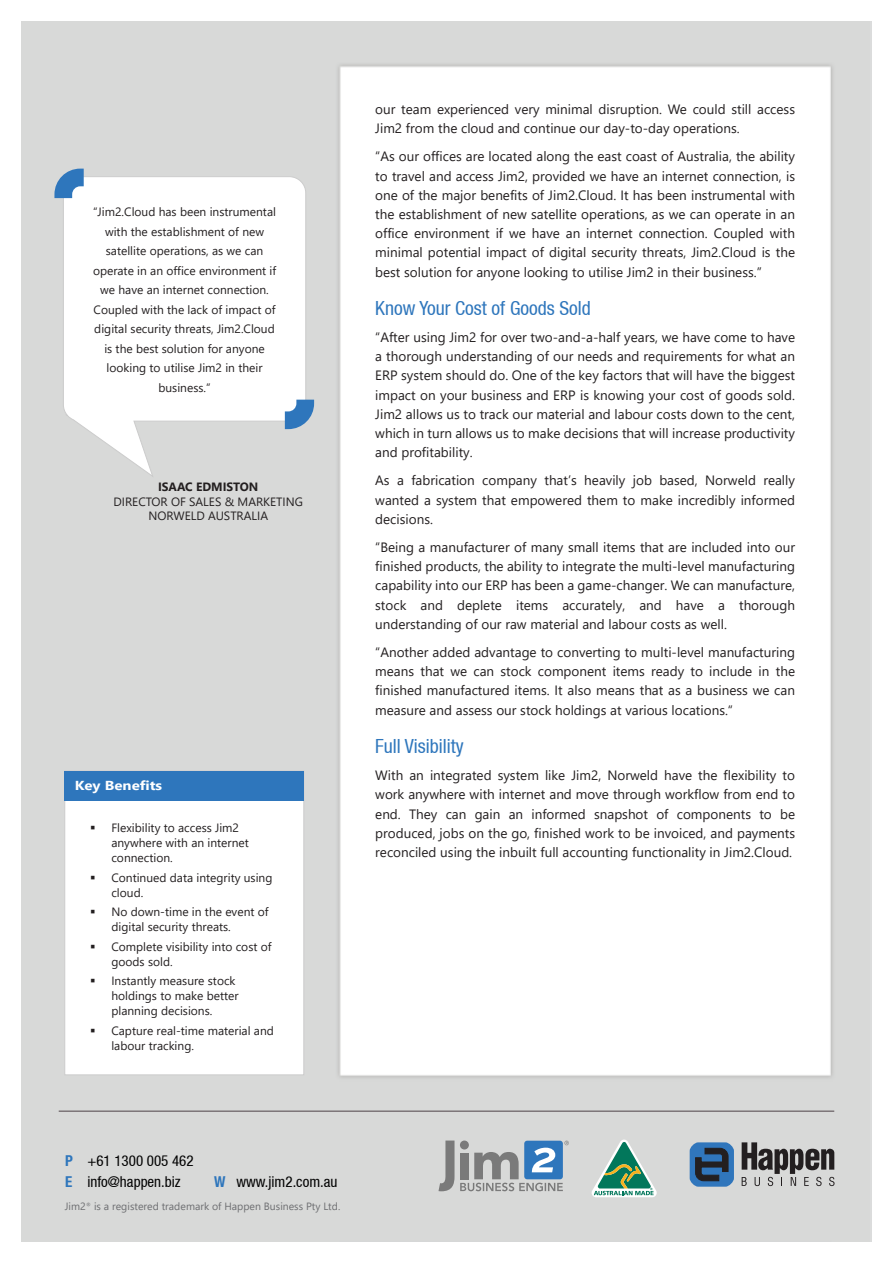
<style>
.page{position:relative;width:893px;height:1263px;background:#fff}
.page>*{position:absolute;margin:0;border:0;box-sizing:border-box;transform-origin:0 0}
.t1{font:condensed 19.5px "Helvetica Neue LT";color:#2e76bc}
.t2{font:condensed 15px/21px "Helvetica Neue LT";color:#010101}
.t3{font:13.5px/19.2px "Segoe UI";color:#231f20;text-align:justify}
.t4{font:700 13.05px "Segoe UI";color:#fff;scale:1.15 1}
.t5{font:12px/19.5px "Segoe UI";color:#231f20}
.t6{font:700 12px "Segoe UI";color:#231f20}
.t7{font:10.5px "Segoe UI";color:#6d6e71}
.s1{font-weight:700;color:#2e76bc}
</style>
<div class="page">
<img style="left:21px;top:21px;width:851px;height:1220px">
<svg style="left:63px;top:176px;width:243px;height:301px"></svg>
<svg style="left:54px;top:169px;width:30px;height:29px"></svg>
<svg style="left:285px;top:400px;width:29px;height:29px"></svg>
<hr style="left:59px;top:1111px;width:775px;height:1px;background:#4d4248">
<svg style="left:592px;top:1139px;width:65px;height:58px"></svg>
<div style="left:64px;top:770px;width:240px;height:305px;background:#fff;border:1px solid #ccc"></div>
<div style="left:65px;top:771px;width:239px;height:29px;background:#2e76bc"></div>
<div style="left:690px;top:1142px;width:44px;height:45px;background:#3076bc;border-radius:8px"></div>
<svg style="left:695px;top:1148px;width:33px;height:33px"></svg>
<svg style="left:742px;top:1142px;width:92px;height:44px"></svg>
<svg style="left:438px;top:1140px;width:16px;height:51px"></svg>
<svg style="left:460px;top:1141px;width:109px;height:50px"></svg>
<p class="t5" style="left:93px;top:201px;width:185px;text-align:center">“Jim2.Cloud has been instrumental with the establishment of new satellite operations, as we can operate in an office environment if we have an internet connection.<br>Coupled with the lack of impact of digital security threats, Jim2.Cloud is the best solution for anyone looking to utilise Jim2 in their business.”</p>
<p class="t6" style="left:158px;top:476px;width:102px">ISAAC EDMISTON</p>
<p class="t5" style="left:113px;top:493px;width:191px;line-height:14.4px;text-align:center">DIRECTOR OF SALES &amp; MARKETING<br>NORWELD AUSTRALIA</p>
<p class="t4" style="left:75px;top:773px;width:77px">Key Benefits</p>
<p class="t5" style="left:111px;top:820px;width:139px;line-height:15px;text-indent:-21px">▪ Flexibility to access Jim2 anywhere with an internet connection.</p>
<p class="t5" style="left:111px;top:869px;width:163px;line-height:15px;text-indent:-21px">▪ Continued data integrity using cloud.</p>
<p class="t5" style="left:111px;top:904px;width:159px;line-height:15px;text-indent:-21px">▪ No down-time in the event of digital security threats.</p>
<p class="t5" style="left:111px;top:938px;width:162px;line-height:15px;text-indent:-21px">▪ Complete visibility into cost of goods sold.</p>
<p class="t5" style="left:111px;top:973px;width:129px;line-height:15px;text-indent:-21px">▪ Instantly measure stock holdings to make better planning decisions.</p>
<p class="t5" style="left:111px;top:1022px;width:164px;line-height:15px;text-indent:-21px">▪ Capture real-time material and labour tracking.</p>
<p class="t3" style="left:375px;top:98px;width:421px">our team experienced very minimal disruption. We could still access<br>Jim2 from the cloud and continue our day-to-day operations.</p>
<p class="t3" style="left:375px;top:146px;width:421px">“As our offices are located along the east coast of Australia, the ability to travel and access Jim2, provided we have an internet connection, is one of the major benefits of Jim2.Cloud. It has been instrumental with the establishment of new satellite operations, as we can operate in an office environment if we have an internet connection. Coupled with minimal potential impact of digital security threats, Jim2.Cloud is the best solution for anyone looking to utilise Jim2 in their business.”</p>
<h1 class="t1" style="left:375px;top:297px;width:217px">Know Your Cost of Goods Sold</h1>
<p class="t3" style="left:375px;top:326px;width:421px">“After using Jim2 for over two-and-a-half years, we have come to have a thorough understanding of our needs and requirements for what an ERP system should do. One of the key factors that will have the biggest impact on your business and ERP is knowing your cost of goods sold.<br>Jim2 allows us to track our material and labour costs down to the cent, which in turn allows us to make decisions that will increase productivity and profitability.</p>
<p class="t3" style="left:375px;top:470px;width:421px">As a fabrication company that’s heavily job based, Norweld really wanted a system that empowered them to make incredibly informed decisions.</p>
<p class="t3" style="left:375px;top:536px;width:421px">“Being a manufacturer of many small items that are included into our finished products, the ability to integrate the multi-level manufacturing capability into our ERP has been a game-changer. We can manufacture, stock and deplete items accurately, and have a thorough understanding of our raw material and labour costs as well.</p>
<p class="t3" style="left:375px;top:641px;width:421px">“Another added advantage to converting to multi-level manufacturing means that we can stock component items ready to include in the finished manufactured items. It also means that as a business we can measure and assess our stock holdings at various locations.“</p>
<h1 class="t1" style="left:375px;top:735px;width:90px">Full Visibility</h1>
<p class="t3" style="left:375px;top:764px;width:421px">With an integrated system like Jim2, Norweld have the flexibility to work anywhere with internet and move through workflow from end to end. They can gain an informed snapshot of components to be produced, jobs on the go, finished work to be invoiced, and payments reconciled using the inbuilt full accounting functionality in Jim2.Cloud.</p>
<p class="t2" style="left:65px;top:1150px;width:130px"><span class="s1">P</span> +61 1300 005 462<br><span class="s1">E</span> info@happen.biz</p>
<p class="t2" style="left:214px;top:1171px;width:125px"><span class="s1">W</span> www.jim2.com.au</p>
<p class="t7" style="left:65px;top:1197px;width:277px">Jim2<sup>®</sup> is a registered trademark of Happen Business Pty Ltd.</p>
</div>
